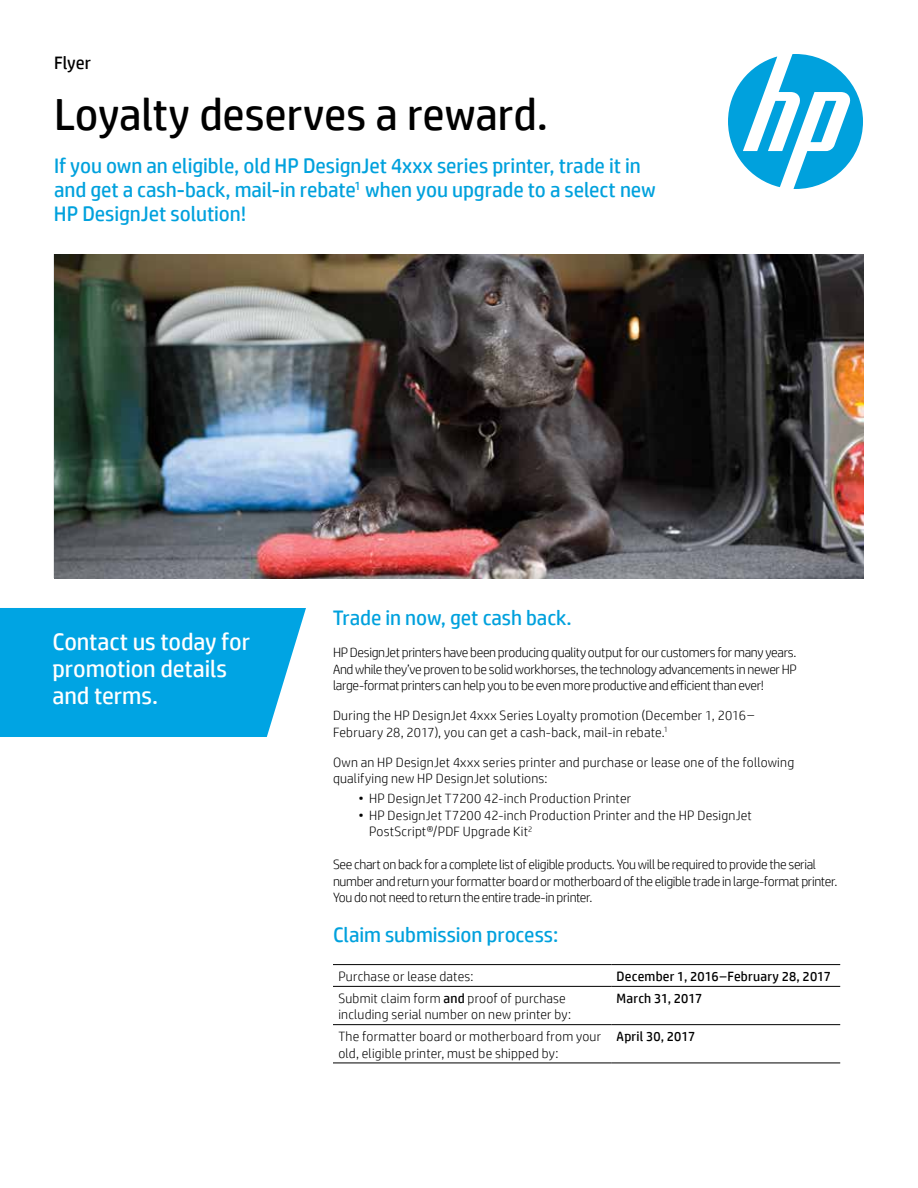
<style>
.page{position:relative;width:918px;height:1188px;background:#fff}
.page>*{position:absolute;margin:0;border:0;box-sizing:border-box;transform-origin:0 0}
.t1{font:45px "HP Simplified";letter-spacing:-.005em;color:#000}
.t2{font:24px/27px "HP Simplified";letter-spacing:-.005em;color:#fff}
.t3{font:21px/24px "HP Simplified";letter-spacing:-.005em;color:#00a1dd}
.t4{font:18px "HP Simplified";color:#000}
.t5{font:300 13.5px/16.5px "HP Simplified";letter-spacing:.01em;color:#000}
.t6{font:300 13.5px/16.5px "HP Simplified";letter-spacing:-.025em;color:#000}
.t7{font:13.5px "HP Simplified";letter-spacing:.015em;color:#000}
.s1{font-weight:400}
</style>
<div class="page">
<svg style="left:728px;top:54px;width:135px;height:135px"></svg>
<img style="left:54px;top:254px;width:810px;height:324px">
<hr style="left:333px;top:964px;width:278px;height:1px;background:#000">
<hr style="left:611px;top:964px;width:229px;height:1px;background:#000">
<hr style="left:333px;top:986px;width:278px;height:1px;background:#000">
<hr style="left:611px;top:986px;width:229px;height:1px;background:#000">
<hr style="left:333px;top:1024px;width:278px;height:1px;background:#000">
<hr style="left:611px;top:1024px;width:229px;height:1px;background:#000">
<hr style="left:333px;top:1063px;width:278px;height:1px;background:#000">
<hr style="left:611px;top:1063px;width:229px;height:1px;background:#000">
<div style="left:0;top:608px;width:306px;height:129px;background:#00a4e3"></div>
<h3 class="t4" style="left:54px;top:51px;width:39px">Flyer</h3>
<h1 class="t1" style="left:54px;top:85px;width:495px">Loyalty deserves a reward.</h1>
<h3 class="t3" style="left:54px;top:153px;width:603px">If you own an eligible, old HP DesignJet 4xxx series printer, trade it in and get a cash-back, mail-in rebate<sup>1</sup> when you upgrade to a select new<br>HP DesignJet solution!</h3>
<h2 class="t2" style="left:52px;top:628px;width:199px">Contact us today for promotion details and terms.</h2>
<h3 class="t3" style="left:333px;top:605px;width:240px">Trade in now, get cash back.</h3>
<p class="t5" style="left:333px;top:644px;width:466px;text-align:justify">HP DesignJet printers have been producing quality output for our customers for many years.<br>And while they’ve proven to be solid workhorses, the technology advancements in newer HP large-format printers can help you to be even more productive and efficient than ever!</p>
<p class="t5" style="left:333px;top:707px;width:423px">During the HP DesignJet 4xxx Series Loyalty promotion (December 1, 2016–<br>February 28, 2017), you can get a cash-back, mail-in rebate.<sup>1</sup></p>
<p class="t5" style="left:333px;top:753px;width:463px">Own an HP DesignJet 4xxx series printer and purchase or lease one of the following qualifying new HP DesignJet solutions:</p>
<p class="t5" style="left:359px;top:790px;width:274px">• HP DesignJet T7200 42-inch Production Printer</p>
<p class="t5" style="left:369px;top:806px;width:384px;text-indent:-11px">• HP DesignJet T7200 42-inch Production Printer and the HP DesignJet<br>PostScript®/PDF Upgrade Kit<sup>2</sup></p>
<p class="t6" style="left:333px;top:856px;width:506px">See chart on back for a complete list of eligible products. You will be required to provide the serial number and return your formatter board or motherboard of the eligible trade in large-format printer.<br>You do not need to return the entire trade-in printer.</p>
<h3 class="t3" style="left:333px;top:923px;width:227px">Claim submission process:</h3>
<p class="t5" style="left:338px;top:968px;width:137px">Purchase or lease dates:</p>
<p class="t7" style="left:617px;top:967px;width:216px">December 1, 2016–February 28, 2017</p>
<p class="t5" style="left:338px;top:989px;width:234px">Submit claim form <span class="s1">and</span> proof of purchase including serial number on new printer by:</p>
<p class="t7" style="left:617px;top:989px;width:87px">March 31, 2017</p>
<p class="t5" style="left:338px;top:1028px;width:264px">The formatter board or motherboard from your old, eligible printer, must be shipped by:</p>
<p class="t7" style="left:617px;top:1028px;width:80px">April 30, 2017</p>
</div>
